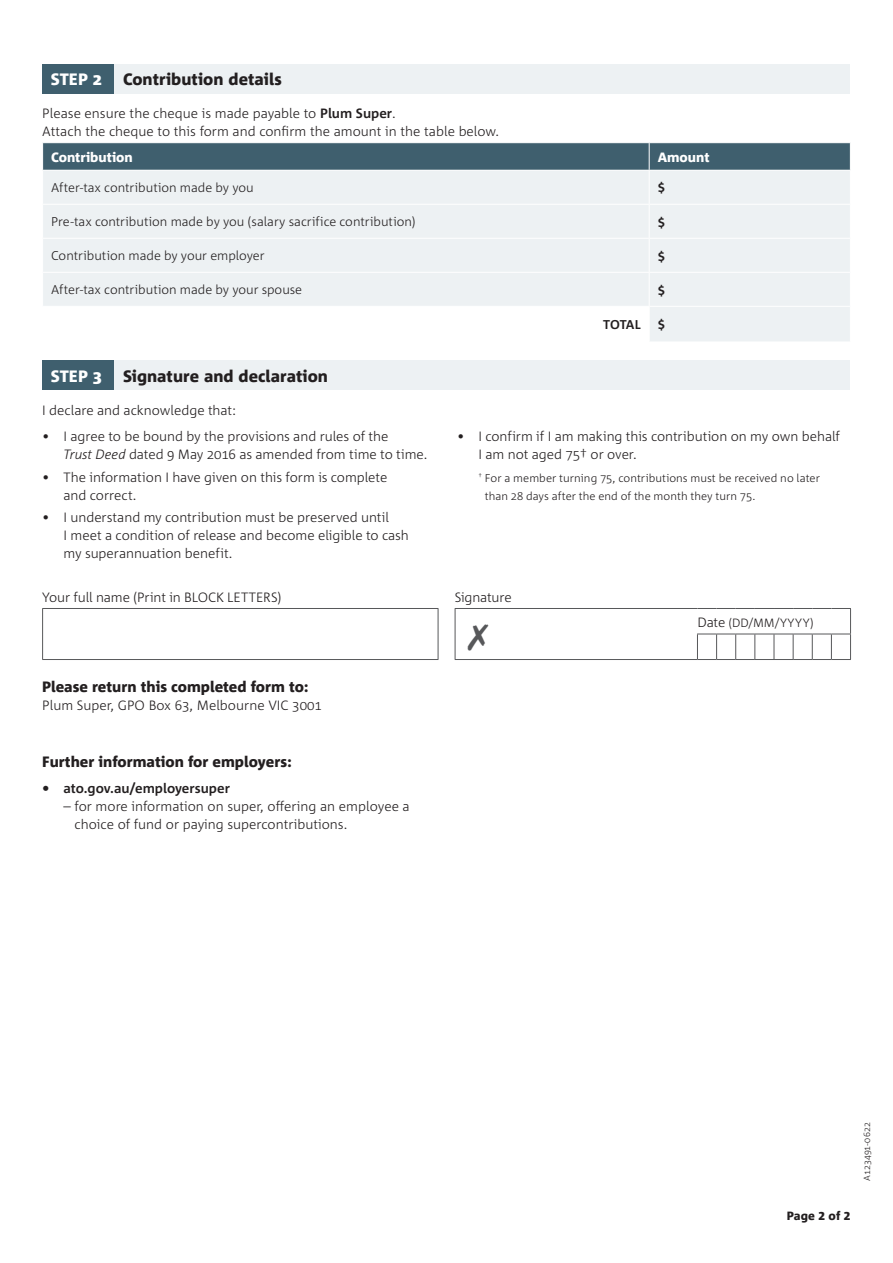
<style>
.page{position:relative;width:893px;height:1263px;background:#fff}
.page>*{position:absolute;margin:0;border:0;box-sizing:border-box;transform-origin:0 0}
.t1{font:800 16.5px "Corpid";color:#231f20}
.t2{font:800 16.5px "Corpid";color:#fff}
.t3{font:800 15px "Corpid";color:#231f20}
.t4{font:300 13.5px/18px "Corpid";color:#231f20}
.t5{font:700 13.5px "Corpid";color:#231f20}
.t6{font:800 13.5px "Corpid";color:#fff}
.t7{font:300 12.75px "Corpid";color:#231f20}
.t8{font:700 12.75px "Corpid";letter-spacing:-.005em;color:#231f20}
.t9{font:300 12px "Corpid";letter-spacing:.05em;color:#231f20}
.t10{font:800 12px "Corpid";color:#231f20}
.t11{font:300 11.25px/18px "Corpid";color:#231f20}
.t12{font:300 9px "Corpid";letter-spacing:.015em;color:#231f20}
.s1{font-weight:700}
.s2{font-style:italic}
.s3{font-size:13.5px}
.s4{font-family:"Corpid Caps"}
</style>
<div class="page">
<div style="left:42px;top:64px;width:73px;height:30px;background:#3f5f6e"></div>
<div style="left:115px;top:64px;width:735px;height:30px;background:#edf1f3"></div>
<svg style="left:43px;top:171px;width:807px;height:170px;fill:#edf1f3"></svg>
<svg style="left:42px;top:143px;width:809px;height:27px;background:#436271"></svg>
<hr style="left:649px;top:171px;width:1px;height:33px;background:#fff">
<hr style="left:42px;top:204px;width:607px;height:1px;background:#fff">
<hr style="left:649px;top:204px;width:202px;height:1px;background:#fff">
<hr style="left:649px;top:205px;width:1px;height:33px;background:#fff">
<hr style="left:42px;top:238px;width:607px;height:1px;background:#fff">
<hr style="left:649px;top:238px;width:202px;height:1px;background:#fff">
<hr style="left:649px;top:239px;width:1px;height:33px;background:#fff">
<hr style="left:42px;top:272px;width:607px;height:1px;background:#fff">
<hr style="left:649px;top:272px;width:202px;height:1px;background:#fff">
<hr style="left:649px;top:273px;width:1px;height:33px;background:#fff">
<hr style="left:42px;top:306px;width:607px;height:1px;background:#fff">
<hr style="left:649px;top:306px;width:202px;height:1px;background:#fff">
<hr style="left:649px;top:307px;width:1px;height:35px;background:#fff">
<div style="left:42px;top:360px;width:73px;height:30px;background:#3f5f6e"></div>
<div style="left:115px;top:360px;width:735px;height:30px;background:#edf1f3"></div>
<hr style="left:42px;top:608px;width:396px;height:1px;background:#57585a">
<svg style="left:42px;top:609px;width:1px;height:50px"></svg>
<svg style="left:438px;top:609px;width:1px;height:50px"></svg>
<hr style="left:42px;top:659px;width:396px;height:1px;background:#57585a">
<hr style="left:455px;top:608px;width:242px;height:1px;background:#57585a">
<svg style="left:455px;top:609px;width:1px;height:50px"></svg>
<hr style="left:455px;top:659px;width:242px;height:1px;background:#57585a">
<svg style="left:697px;top:608px;width:154px;height:52px"></svg>
<p class="t2" style="left:51px;top:70px;width:53px">STEP 2</p>
<p class="t1" style="left:123px;top:70px;width:160px">Contribution details</p>
<p class="t4" style="left:42px;top:105px;width:458px">Please ensure the cheque is made payable to <span class="s1">Plum Super</span>.<br>Attach the cheque to this form and confirm the amount in the table below.</p>
<p class="t6" style="left:51px;top:150px;width:83px">Contribution</p>
<p class="t6" style="left:658px;top:150px;width:54px">Amount</p>
<p class="t7" style="left:51px;top:181px;width:204px">After-tax contribution made by you</p>
<p class="t5" style="left:658px;top:180px;width:9px">$</p>
<p class="t7" style="left:51px;top:215px;width:366px">Pre-tax contribution made by you (salary sacrifice contribution)</p>
<p class="t5" style="left:658px;top:214px;width:9px">$</p>
<p class="t7" style="left:51px;top:249px;width:215px">Contribution made by your employer</p>
<p class="t5" style="left:658px;top:248px;width:9px">$</p>
<p class="t7" style="left:51px;top:283px;width:253px">After-tax contribution made by your spouse</p>
<p class="t5" style="left:658px;top:282px;width:9px">$</p>
<p class="t8" style="left:603px;top:318px;width:39px">TOTAL</p>
<p class="t5" style="left:658px;top:317px;width:9px">$</p>
<p class="t2" style="left:51px;top:367px;width:53px">STEP 3</p>
<p class="t1" style="left:123px;top:367px;width:207px">Signature and declaration</p>
<p class="t4" style="left:42px;top:401px;width:195px">I declare and acknowledge that:</p>
<p class="t4" style="left:63px;top:428px;width:365px;text-indent:-21px">• I agree to be bound by the provisions and rules of the<br><span class="s2">Trust Deed</span> dated 9 May 2016 as amended from time to time.</p>
<p class="t4" style="left:63px;top:468px;width:325px;text-indent:-21px">• The information I have given on this form is complete and correct.</p>
<p class="t4" style="left:63px;top:508px;width:347px;text-indent:-21px">• I understand my contribution must be preserved until<br>I meet a condition of release and become eligible to cash my superannuation benefit.</p>
<p class="t4" style="left:478px;top:428px;width:363px;text-indent:-21px">• I confirm if I am making this contribution on my own behalf<br>I am not aged 75† or over.</p>
<p class="t11" style="left:485px;top:469px;width:337px;text-indent:-6px"><sup>†</sup> For a member turning 75, contributions must be received no later than 28 days after the end of the month they turn 75.</p>
<p class="t4" style="left:42px;top:588px;width:241px">Your full name (Print in BLOCK LETTERS)</p>
<p class="t4" style="left:455px;top:588px;width:58px">Signature</p>
<p class="t3" style="left:42px;top:678px;width:268px">Please return this completed form to:</p>
<p class="t4" style="left:42px;top:696px;width:281px">Plum Super, GPO Box 63, Melbourne VIC 3001</p>
<p class="t3" style="left:42px;top:753px;width:251px">Further information for employers:</p>
<p class="t5" style="left:42px;top:781px;width:189px">• ato.gov.au/employersuper</p>
<p class="t4" style="left:75px;top:798px;width:337px;text-indent:-11px">– for more information on super, offering an employee a choice of fund or paying supercontributions.</p>
<p class="t9" style="left:697px;top:616px;width:118px"><span class="s3">Date</span> (DD/MM/YYYY)</p>
<p class="t10" style="left:787px;top:1210px;width:65px">Page <span class="s4">2</span> of <span class="s4">2</span></p>
<p class="t12" style="left:862px;top:1181px;width:61px;rotate:-90deg">A123491-0622</p>
</div>
